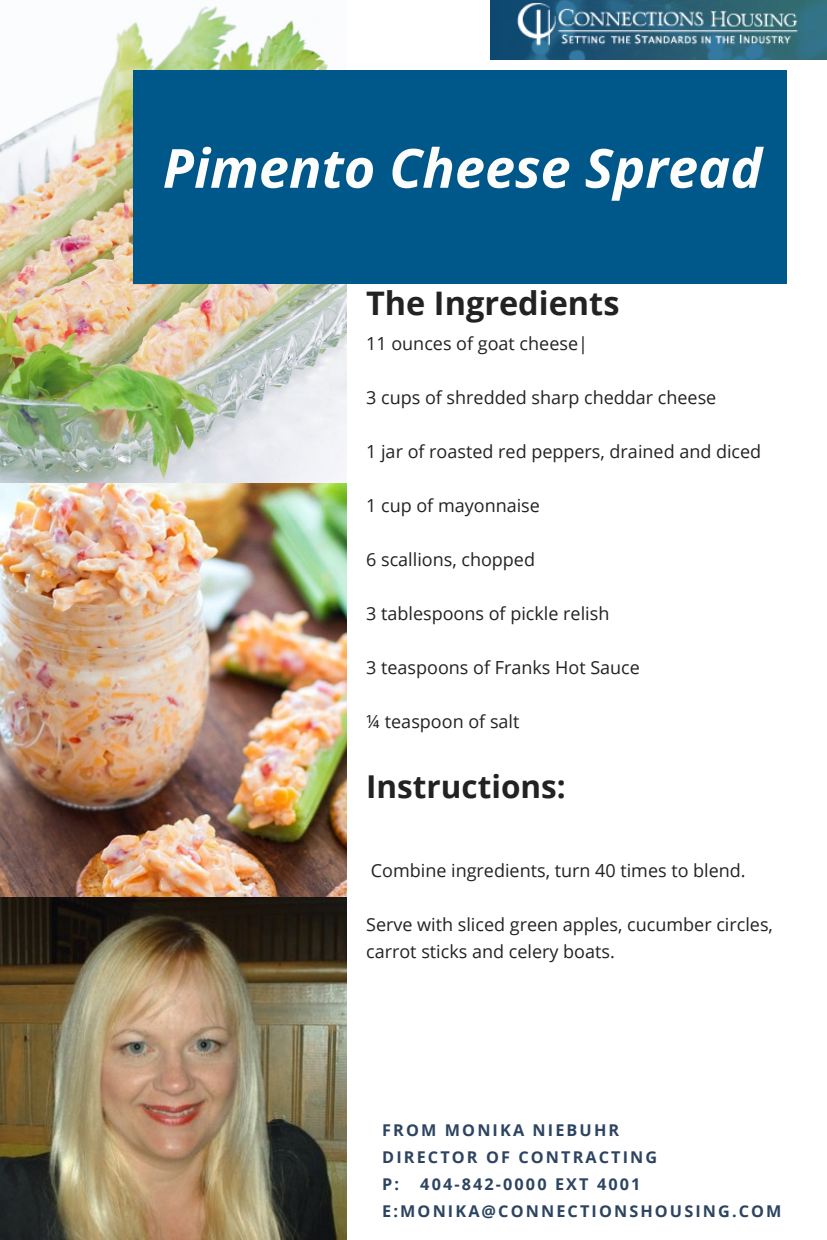
<style>
.page{position:relative;width:827px;height:1240px;background:#fff}
.page>*{position:absolute;margin:0;border:0;box-sizing:border-box;transform-origin:0 0}
.t1{font:italic 700 54px "Open Sans";color:#fdfdfb}
.t2{font:700 32.55px "Open Sans";color:#222}
.t3{font:700 31.5px "Open Sans";color:#222}
.t4{font:18px/27px "Open Sans";color:#222}
.t5{font:700 16.2px "Open Sans";letter-spacing:.13em;color:#2d4461}
</style>
<div class="page">
<img style="left:0;top:6px;width:347px;height:891px">
<div style="left:133px;top:70px;width:654px;height:214px;background:#005789"></div>
<img style="left:491px;top:0;width:336px;height:60px">
<img style="left:0;top:897px;width:347px;height:343px">
<p class="t1" style="left:163px;top:130px;width:601px">Pimento Cheese Spread</p>
<p class="t2" style="left:366px;top:280px;width:255px">The Ingredients</p>
<p class="t4" style="left:366px;top:330px;width:223px">11 ounces of goat cheese|</p>
<p class="t4" style="left:366px;top:384px;width:352px">3 cups of shredded sharp cheddar cheese</p>
<p class="t4" style="left:366px;top:438px;width:397px">1 jar of roasted red peppers, drained and diced</p>
<p class="t4" style="left:366px;top:492px;width:175px">1 cup of mayonnaise</p>
<p class="t4" style="left:366px;top:546px;width:170px">6 scallions, chopped</p>
<p class="t4" style="left:366px;top:600px;width:245px">3 tablespoons of pickle relish</p>
<p class="t4" style="left:366px;top:654px;width:275px">3 teaspoons of Franks Hot Sauce</p>
<p class="t4" style="left:366px;top:708px;width:155px">¼ teaspoon of salt</p>
<p class="t3" style="left:366px;top:764px;width:201px">Instructions:</p>
<p class="t4" style="left:371px;top:856px;width:376px">Combine ingredients, turn 40 times to blend.</p>
<p class="t4" style="left:366px;top:910px;width:408px">Serve with sliced green apples, cucumber circles, carrot sticks and celery boats.</p>
<p class="t5" style="left:382px;top:1118px;width:238px">FROM MONIKA NIEBUHR</p>
<p class="t5" style="left:382px;top:1145px;width:277px">DIRECTOR OF CONTRACTING</p>
<p class="t5" style="left:382px;top:1172px;width:18px">P:</p>
<p class="t5" style="left:420px;top:1172px;width:222px">404-842-0000 EXT 4001</p>
<p class="t5" style="left:382px;top:1199px;width:401px">E:MONIKA@CONNECTIONSHOUSING.COM</p>
</div>
